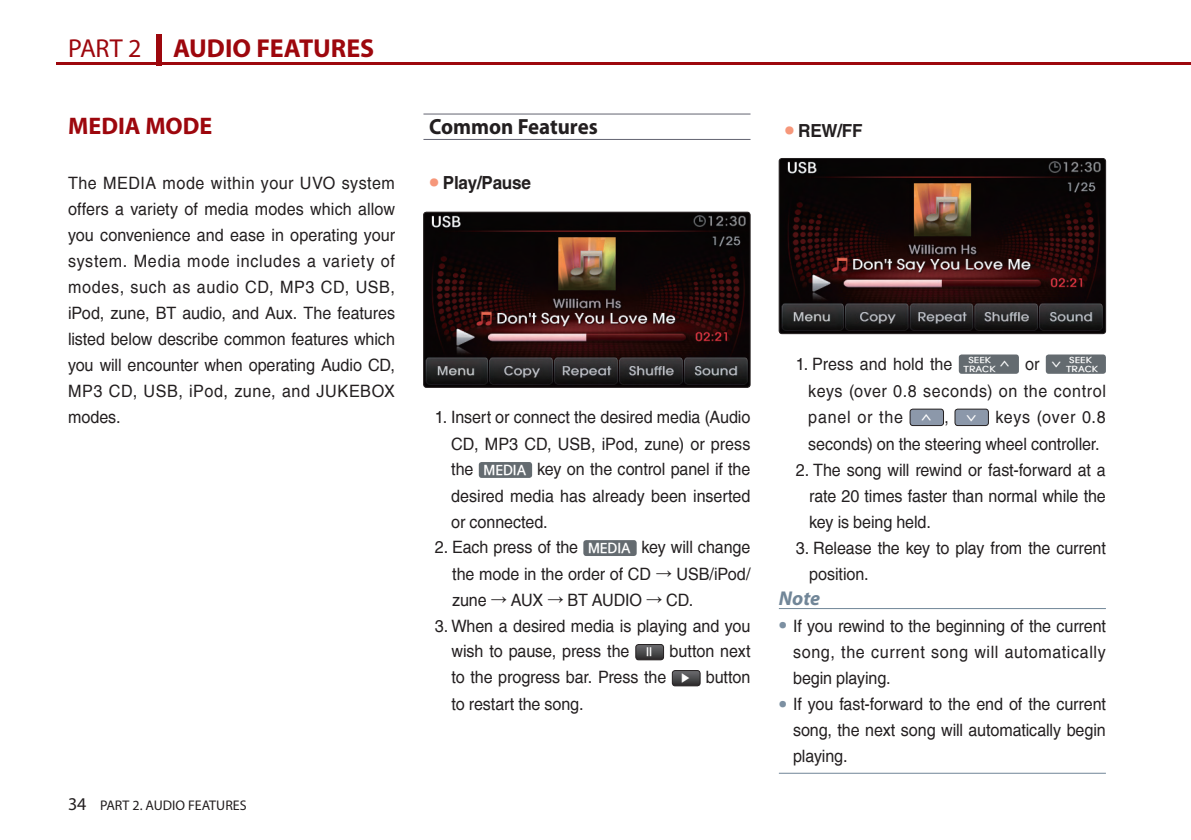
<style>
.page{position:relative;width:1191px;height:840px;background:#fff}
.page>*{position:absolute;margin:0;border:0;box-sizing:border-box;transform-origin:0 0}
.t1{font:700 26px "Myriad Pro";color:#9d070d}
.대제목{font:700 24px "Myriad Pro";color:#9d070d}
.중제목{font:700 22px "Myriad Pro";color:#231f20;scale:.95 1}
.t2{font:italic 700 20px "Myriad Pro";color:#718698}
.소제목{font:700 18px "Helvetica";letter-spacing:-.015em;color:#231f20;scale:.95 1}
.본문{font:17px/26px "Helvetica";letter-spacing:-.005em;color:#231f20;text-align:justify;scale:.95 1}
.본문들여쓰기2mm{font:17px/26.4px "Helvetica";letter-spacing:-.005em;color:#231f20;text-align:justify;scale:.95 1}
.Note_단락경계선{font:17px/26px "Helvetica";letter-spacing:-.01em;color:#231f20;text-align:justify;scale:.95 1}
.본문-2{font:17px/26px "Helvetica";letter-spacing:.04em;color:#231f20;scale:.95 1}
.본문-3{font:17px "Helvetica";letter-spacing:-.005em;color:#231f20;scale:.9 1}
.t3{font:14px "Myriad Pro";color:#231f20}
.t4{font:14px "HD Be A";color:#fff;scale:.95 1}
.t5{font:12px "HD Be A";color:#fff;scale:.95 1}
.t6{font:8.4px/8.8px "HD Be A";color:#fff;text-align:center;scale:1.12 1}
.t7{font:8.4px "HD Be A";color:#fff;scale:1.67 1}
.t8{font:7.6px "HD Be A";color:#fff;scale:1.71 1}
.s1{font-weight:400}
.s2{font-size:18px}
.s3{font-family:"Arial"}
</style>
<div class="page">
<div style="left:156px;top:34px;width:6px;height:31px;background:#9d070d"></div>
<hr style="left:57px;top:62px;width:1134px;height:3px;background:#9d070d">
<hr style="left:423px;top:113px;width:327px;height:1px;background:#636471">
<hr style="left:423px;top:139px;width:327px;height:1px;background:#636471">
<div style="left:479px;top:462px;width:53px;height:15px;background:#646b70;border-radius:3px"></div>
<div style="left:583px;top:540px;width:53px;height:15px;background:#646b70;border-radius:3px"></div>
<svg style="left:637px;top:646px;width:25px;height:11px"></svg>
<div style="left:635px;top:644px;width:29px;height:15px;border:1px solid #231f20;border-radius:3px"></div>
<svg style="left:672px;top:670px;width:28px;height:15px"></svg>
<div style="left:672px;top:670px;width:28px;height:15px;border:1px solid #231f20;border-radius:3px"></div>
<hr style="left:779px;top:607px;width:327px;height:1px;background:#718698">
<hr style="left:779px;top:772px;width:327px;height:1px;background:#718698">
<div style="left:958px;top:354px;width:61px;height:19px;background:#646b70;border-radius:3px"></div>
<div style="left:1045px;top:354px;width:61px;height:19px;background:#646b70;border-radius:3px"></div>
<div style="left:910px;top:409px;width:33px;height:16px;background:#8c98aa;border-radius:3px"></div>
<div style="left:909px;top:408px;width:34px;height:17px;border:1px solid #231f20;border-radius:3px"></div>
<div style="left:955px;top:409px;width:33px;height:16px;background:#8c98aa;border-radius:3px"></div>
<div style="left:954px;top:408px;width:34px;height:17px;border:1px solid #231f20;border-radius:3px"></div>
<img style="left:425px;top:212px;width:325px;height:175px">
<div style="left:423px;top:212px;width:327px;height:175px;border:1px solid #231f20;border-radius:3px"></div>
<img style="left:779px;top:158px;width:325px;height:174px">
<div style="left:779px;top:158px;width:327px;height:176px;border:1px solid #231f20;border-radius:3px"></div>
<h1 class="t1" style="left:68px;top:31px;width:308px"><span class="s1">PART 2</span> AUDIO FEATURES</h1>
<p class="대제목" style="left:68px;top:110px;width:146px">MEDIA MODE</p>
<p class="본문" style="left:68px;top:171px;width:346px">The MEDIA mode within your UVO system offers a variety of media modes which allow you convenience and ease in operating your system. Media mode includes a variety of modes, such as audio CD, MP3 CD, USB, iPod, zune, BT audio, and Aux. The features listed below describe common features which you will encounter when operating Audio CD, MP3 CD, USB, iPod, zune, and JUKEBOX modes.</p>
<p class="t3" style="left:68px;top:795px;width:180px"><span class="s2">34</span> PART 2. AUDIO FEATURES</p>
<p class="중제목" style="left:429px;top:112px;width:179px">Common Features</p>
<p class="소제목" style="left:429px;top:171px;width:109px"><sup>●</sup> Play/Pause</p>
<p class="소제목" style="left:784px;top:119px;width:84px"><sup>●</sup> REW/FF</p>
<p class="본문들여쓰기2mm" style="left:451px;top:405px;width:316px;line-height:25.6px;text-indent:-16px">1. Insert or connect the desired media (Audio CD, MP3 CD, USB, iPod, zune) or press the</p>
<p class="본문들여쓰기2mm" style="left:451px;top:455px;width:316px;text-indent:86px">key on the control panel if the desired media has already been inserted or connected.</p>
<p class="본문들여쓰기2mm" style="left:435px;top:533px;width:152px">2. Each press of the</p>
<p class="t4" style="left:588px;top:536px;width:46px">MEDIA</p>
<p class="t4" style="left:483px;top:458px;width:46px">MEDIA</p>
<p class="본문들여쓰기2mm" style="left:452px;top:533px;width:315px;text-indent:189px">key will change the mode in the order of CD <span class="s3">→</span> USB/iPod/ zune <span class="s3">→</span> AUX <span class="s3">→</span> BT AUDIO <span class="s3">→</span> CD.</p>
<p class="본문들여쓰기2mm" style="left:451px;top:613px;width:316px;line-height:25px;text-indent:-17px">3. When a desired media is playing and you wish to pause, press the</p>
<p class="t5" style="left:646px;top:641px;width:8px">ll</p>
<p class="본문들여쓰기2mm" style="left:669px;top:637px;width:87px">button next</p>
<p class="본문들여쓰기2mm" style="left:451px;top:663px;width:228px">to the progress bar. Press the</p>
<p class="t5" style="left:680px;top:667px;width:12px">▶</p>
<p class="본문들여쓰기2mm" style="left:706px;top:663px;width:49px">button</p>
<p class="본문들여쓰기2mm" style="left:451px;top:690px;width:140px">to restart the song.</p>
<p class="본문" style="left:796px;top:351px;width:166px">1. Press and hold the</p>
<p class="t6" style="left:963px;top:355px;width:30px">SEEK<br>TRACK</p>
<p class="t8" style="left:998px;top:357px;width:8px">∧</p>
<p class="본문" style="left:1025px;top:351px;width:17px">or</p>
<p class="t8" style="left:1050px;top:358px;width:8px">∨</p>
<p class="t6" style="left:1066px;top:355px;width:30px">SEEK<br>TRACK</p>
<p class="본문-2" style="left:808px;top:379px;width:315px">keys (over 0.8 seconds) on the control panel or the</p>
<p class="본문" style="left:808px;top:405px;width:315px;text-indent:187px">keys (over 0.8 seconds) on the steering wheel controller.</p>
<p class="본문" style="left:809px;top:457px;width:314px;text-indent:-13px">2. The song will rewind or fast-forward at a rate 20 times faster than normal while the key is being held.</p>
<p class="본문" style="left:809px;top:535px;width:314px;text-indent:-13px">3. Release the key to play from the current position.</p>
<p class="t2" style="left:779px;top:584px;width:43px">Note</p>
<p class="본문" style="left:793px;top:613px;width:331px;text-indent:-14px"><sup>●</sup> If you rewind to the beginning of the current song, the current song will automatically begin playing.</p>
<p class="Note_단락경계선" style="left:793px;top:691px;width:331px;text-indent:-14px"><sup>●</sup> If you fast-forward to the end of the current song, the next song will automatically begin playing.</p>
<p class="t7" style="left:920px;top:410px;width:9px">∧</p>
<p class="t7" style="left:965px;top:411px;width:9px">∨</p>
<p class="본문-3" style="left:944px;top:407px;width:6px">,</p>
</div>
